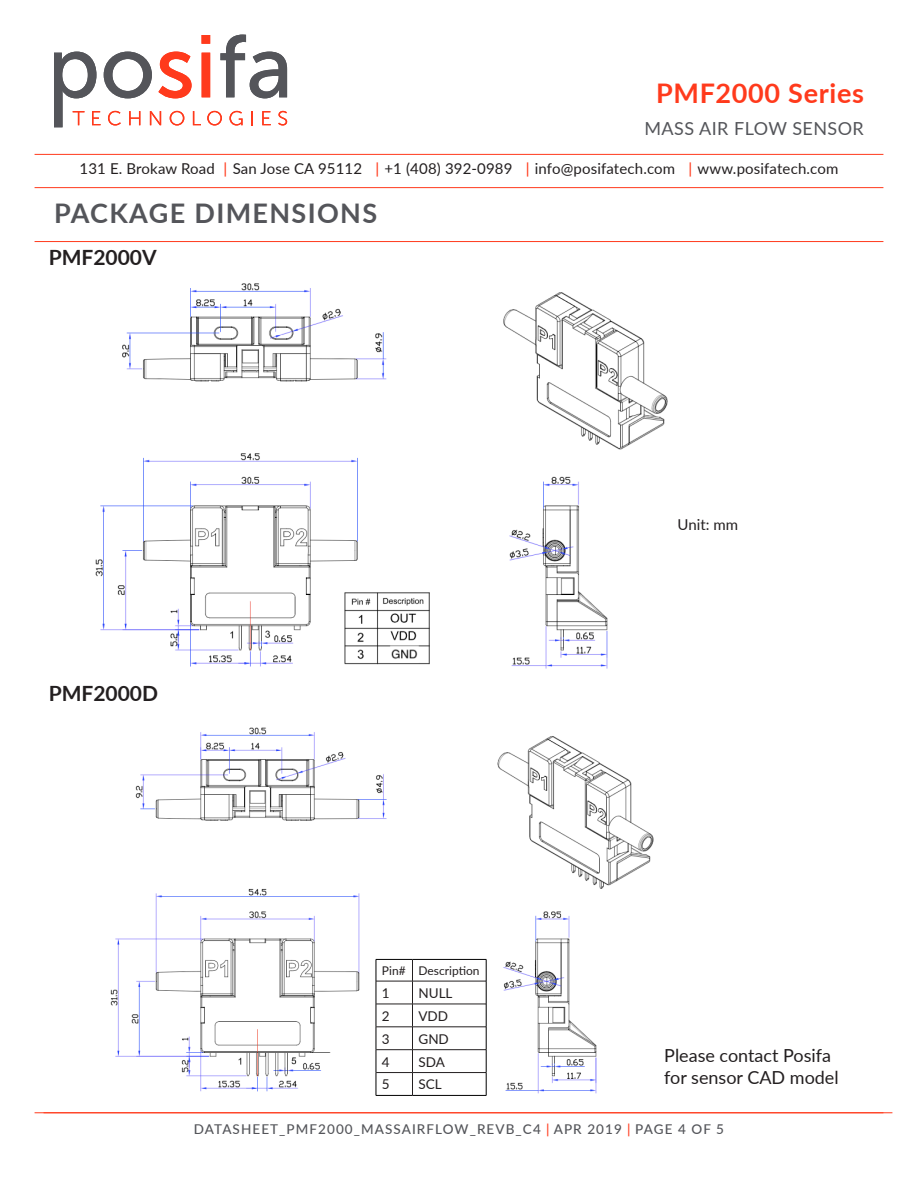
<style>
.page{position:relative;width:918px;height:1188px;background:#fff}
.page>*{position:absolute;margin:0;border:0;box-sizing:border-box;transform-origin:0 0}
.t1{font:700 27px "Lato";letter-spacing:.05em;color:#54555a}
.t2{font:700 27px "Lato";letter-spacing:.025em;color:#ff3a1c}
.t3{font:700 21px "Lato";color:#231f20}
.t4{font:18px/21.6px "Lato";color:#231f20}
.t5{font:18px "Lato";letter-spacing:.025em;color:#54555a}
.t6{font:15px "Lato";letter-spacing:.01em;color:#231f20}
.t7{font:500 13.5px "Lato";letter-spacing:.08em;color:#54555a}
.t8{font:13.5px "Lato";color:#231f20}
.t9{font:12px "Lato";color:#231f20}
.s1{font-weight:500;color:#ff3a1c}
.s2{color:#ff3a1c}
</style>
<div class="page">
<hr style="left:35px;top:154px;width:848px;height:1px;background:#ff3a1c">
<hr style="left:44px;top:1112px;width:848px;height:1px;background:#ff3a1c">
<hr style="left:35px;top:187px;width:848px;height:1px;background:#ff3a1c">
<hr style="left:35px;top:1112px;width:848px;height:1px;background:#ff3a1c">
<svg style="left:54px;top:35px;width:233px;height:92px"></svg>
<hr style="left:35px;top:241px;width:848px;height:1px;background:#ff3a1c">
<img style="left:95px;top:283px;width:573px;height:386px">
<img style="left:110px;top:727px;width:544px;height:369px">
<hr style="left:376px;top:1095px;width:37px;height:1px;background:#000">
<svg style="left:376px;top:959px;width:111px;height:136px"></svg>
<hr style="left:412px;top:1095px;width:74px;height:1px;background:#000">
<p class="t2" style="left:656px;top:73px;width:209px">PMF2000 Series</p>
<p class="t5" style="left:645px;top:115px;width:221px">MASS AIR FLOW SENSOR</p>
<p class="t6" style="left:80px;top:157px;width:760px">131 E. Brokaw Road <span class="s1">|</span> San Jose CA 95112 <span class="s1">|</span> +1 (408) 392-0989 <span class="s1">|</span> info@posifatech.com <span class="s1">|</span> www.posifatech.com</p>
<p class="t1" style="left:54px;top:194px;width:325px">PACKAGE DIMENSIONS</p>
<p class="t3" style="left:49px;top:242px;width:110px">PMF2000V</p>
<p class="t3" style="left:49px;top:678px;width:111px">PMF2000D</p>
<p class="t9" style="left:382px;top:962px;width:25px">Pin#</p>
<p class="t9" style="left:418px;top:962px;width:63px">Description</p>
<p class="t8" style="left:382px;top:983px;width:9px">1</p>
<p class="t8" style="left:418px;top:983px;width:36px">NULL</p>
<p class="t8" style="left:382px;top:1006px;width:9px">2</p>
<p class="t8" style="left:418px;top:1006px;width:31px">VDD</p>
<p class="t8" style="left:382px;top:1029px;width:9px">3</p>
<p class="t8" style="left:418px;top:1029px;width:32px">GND</p>
<p class="t8" style="left:382px;top:1052px;width:9px">4</p>
<p class="t8" style="left:418px;top:1052px;width:28px">SDA</p>
<p class="t8" style="left:382px;top:1075px;width:9px">5</p>
<p class="t8" style="left:418px;top:1075px;width:25px">SCL</p>
<p class="t6" style="left:678px;top:514px;width:62px">Unit: mm</p>
<p class="t4" style="left:664px;top:1044px;width:176px">Please contact Posifa for sensor CAD model</p>
<p class="t7" style="left:194px;top:1119px;width:532px">DATASHEET_PMF2000_MASSAIRFLOW_REVB_C4 <span class="s2">|</span> AP R 2019 <span class="s2">|</span> PAGE 4 OF 5</p>
</div>
